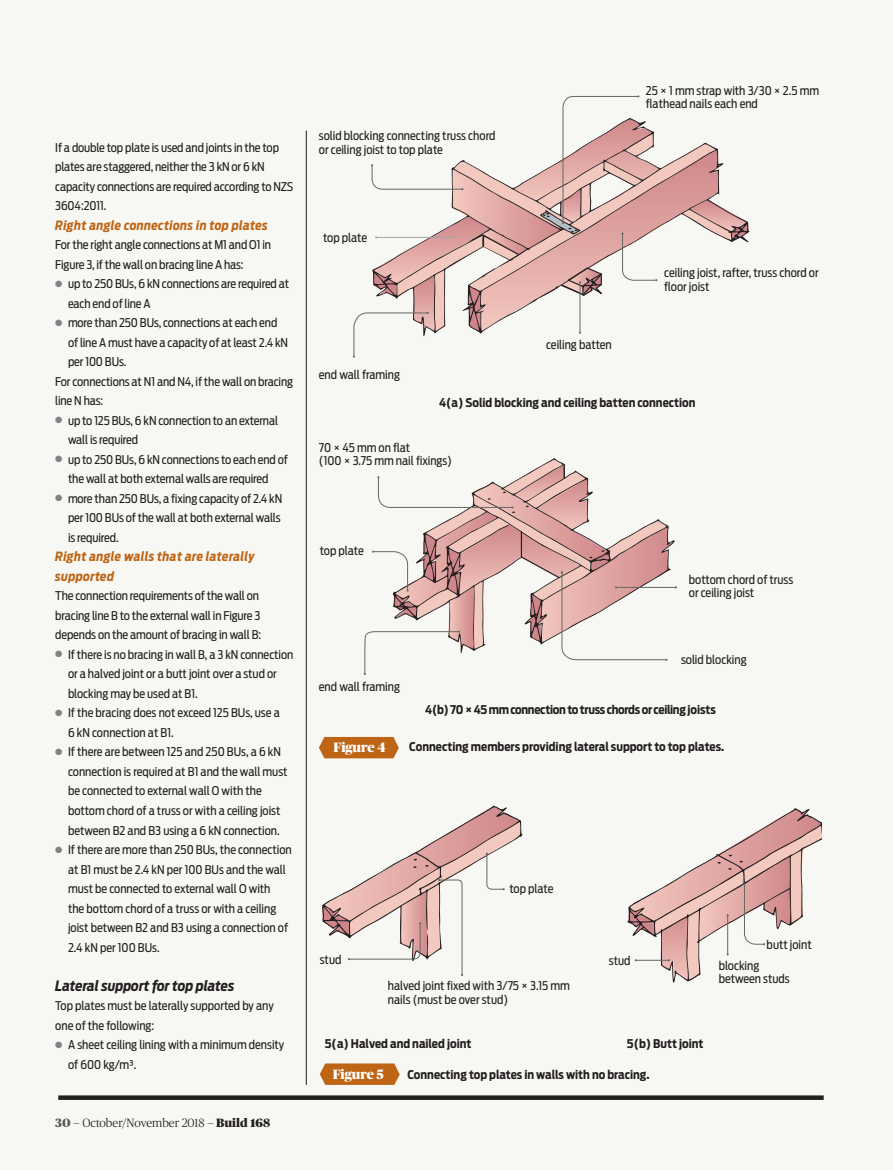
<style>
.page{position:relative;width:893px;height:1170px;background:#fff}
.page>*{position:absolute;margin:0;border:0;box-sizing:border-box;transform-origin:0 0}
.Right_stuff_-_Subhea{font:italic 700 14.25px "Antenna Cond";color:#231f20}
.t1{font:900 13.5px "Publico Banner";color:#fff}
.Right_Stuff___Subhea{font:italic 700 12.75px/19.5px "Antenna Cond";letter-spacing:.025em;color:#be6515}
.Right_Stuff___First{font:12px/19.5px "Antenna Cond";letter-spacing:-.01em;color:#231f20}
.Right_Stuff___Annota{font:12px/13.5px "Antenna Cond";color:#231f20}
.Right_Stuff___Captio{font:700 12px "Antenna Cond";color:#231f20}
.Right_Stuff___Annota-2{font:700 12px "Antenna Cond";letter-spacing:-.025em;color:#231f20}
.Right_Stuff___Annota-3{font:700 12px "Antenna Cond";color:#231f20}
.t2{font:300 12px "Publico Headline";color:#231f20}
.s1{font-family:"Publico Text";font-weight:700;font-size:9px;color:#808285}
.s2{font-weight:900;color:#57585a}
.s3{font-weight:900}
</style>
<div class="page">
<div style="left:0;top:0;width:893px;height:1169px;background:#f7f7f3"></div>
<svg style="left:660px;top:142px;width:90px;height:101px"></svg>
<svg style="left:319px;top:737px;width:80px;height:21px;background:#c16e23"></svg>
<svg style="left:364px;top:458px;width:313px;height:217px"></svg>
<svg style="left:320px;top:1063px;width:80px;height:21px;background:#c27128"></svg>
<svg style="left:322px;top:805px;width:201px;height:170px"></svg>
<svg style="left:627px;top:808px;width:194px;height:174px"></svg>
<svg style="left:58px;top:1095px;width:766px;height:4px;background:#393535"></svg>
<hr style="left:306px;top:130px;width:1px;height:954px;background:#231f20">
<svg style="left:353px;top:95px;width:307px;height:262px"></svg>
<p class="Right_Stuff___First" style="left:55px;top:137px;width:240px">If a double top plate is used and joints in the top plates are staggered, neither the 3 kN or 6 kN capacity connections are required according to NZS 3604:2011.</p>
<p class="Right_Stuff___Subhea" style="left:55px;top:215px;width:214px">Right angle connections in top plates</p>
<p class="Right_Stuff___First" style="left:55px;top:235px;width:217px">For the right angle connections at M1 and O1 in<br>Figure 3, if the wall on bracing line A has:</p>
<p class="Right_Stuff___First" style="left:68px;top:274px;width:223px;text-indent:-13px"><span class="s1">●</span> up to 250 BUs, 6 kN connections are required at each end of line A</p>
<p class="Right_Stuff___First" style="left:68px;top:313px;width:222px;text-indent:-13px"><span class="s1">●</span> more than 250 BUs, connections at each end of line A must have a capacity of at least 2.4 kN per 100 BUs.</p>
<p class="Right_Stuff___First" style="left:55px;top:371px;width:239px">For connections at N1 and N4, if the wall on bracing line N has:</p>
<p class="Right_Stuff___First" style="left:68px;top:410px;width:212px;text-indent:-13px"><span class="s1">●</span> up to 125 BUs, 6 kN connection to an external wall is required</p>
<p class="Right_Stuff___First" style="left:55px;top:449px;width:234px;text-align:center"><span class="s1">●</span> up to 250 BUs, 6 kN connections to each end of the wall at both external walls are required</p>
<p class="Right_Stuff___First" style="left:68px;top:488px;width:216px;text-indent:-13px"><span class="s1">●</span> more than 250 BUs, a fixing capacity of 2.4 kN per 100 BUs of the wall at both external walls is required.</p>
<p class="Right_Stuff___Subhea" style="left:55px;top:547px;width:201px">Right angle walls that are laterally supported</p>
<p class="Right_Stuff___First" style="left:55px;top:586px;width:207px">The connection requirements of the wall on bracing line B to the external wall in Figure 3 depends on the amount of bracing in wall B:</p>
<p class="Right_Stuff___First" style="left:68px;top:644px;width:227px;text-indent:-13px"><span class="s1">●</span> If there is no bracing in wall B, a 3 kN connection or a halved joint or a butt joint over a stud or blocking may be used at B1.</p>
<p class="Right_Stuff___First" style="left:68px;top:703px;width:213px;text-indent:-13px"><span class="s1">●</span> If the bracing does not exceed 125 BUs, use a<br>6 kN connection at B1.</p>
<p class="Right_Stuff___First" style="left:68px;top:742px;width:221px;text-indent:-13px"><span class="s1">●</span> If there are between 125 and 250 BUs, a 6 kN connection is required at B1 and the wall must be connected to external wall O with the bottom chord of a truss or with a ceiling joist between B2 and B3 using a 6 kN connection.</p>
<p class="Right_Stuff___First" style="left:68px;top:839px;width:225px;text-indent:-13px"><span class="s1">●</span> If there are more than 250 BUs, the connection at B1 must be 2.4 kN per 100 BUs and the wall must be connected to external wall O with<br>the bottom chord of a truss or with a ceiling joist between B2 and B3 using a connection of 2.4 kN per 100 BUs.</p>
<p class="Right_stuff_-_Subhea" style="left:55px;top:976px;width:181px">Lateral support for top plates</p>
<p class="Right_Stuff___First" style="left:55px;top:995px;width:220px">Top plates must be laterally supported by any one of the following:</p>
<p class="Right_Stuff___First" style="left:68px;top:1034px;width:218px;text-indent:-13px"><span class="s1">●</span> A sheet ceiling lining with a minimum density of 600 kg/m³.</p>
<p class="t2" style="left:55px;top:1114px;width:216px"><span class="s2">30</span> — October/November 2018 — <span class="s3">Build 168</span></p>
<p class="Right_Stuff___Annota" style="left:319px;top:129px;width:178px">solid blocking connecting truss chord or ceiling joist to top plate</p>
<p class="Right_Stuff___Annota" style="left:323px;top:231px;width:46px">top plate</p>
<p class="Right_Stuff___Annota" style="left:319px;top:368px;width:83px">end wall framing</p>
<p class="Right_Stuff___Annota" style="left:646px;top:84px;width:175px">25 × 1 mm strap with 3/30 × 2.5 mm flathead nails each end</p>
<p class="Right_Stuff___Annota" style="left:546px;top:337px;width:67px">ceiling batten</p>
<p class="Right_Stuff___Annota" style="left:664px;top:266px;width:156px">ceiling joist, rafter, truss chord or floor joist</p>
<p class="Right_Stuff___Captio" style="left:439px;top:395px;width:258px">4(a) Solid blocking and ceiling batten connection</p>
<p class="Right_Stuff___Annota" style="left:319px;top:440px;width:135px">70 × 45 mm on flat<br>(100 × 3.75 mm nail fixings)</p>
<p class="Right_Stuff___Annota" style="left:320px;top:544px;width:46px">top plate</p>
<p class="Right_Stuff___Annota" style="left:319px;top:680px;width:83px">end wall framing</p>
<p class="Right_Stuff___Annota" style="left:689px;top:573px;width:106px">bottom chord of truss or ceiling joist</p>
<p class="Right_Stuff___Annota" style="left:681px;top:652px;width:67px">solid blocking</p>
<p class="Right_Stuff___Annota-2" style="left:425px;top:702px;width:292px">4(b) 70 × 45 mm connection to truss chords or ceiling joists</p>
<p class="t1" style="left:333px;top:737px;width:54px">Figure 4</p>
<p class="Right_Stuff___Captio" style="left:409px;top:739px;width:317px">Connecting members providing lateral support to top plates.</p>
<p class="Right_Stuff___Annota" style="left:509px;top:881px;width:46px">top plate</p>
<p class="Right_Stuff___Annota" style="left:320px;top:952px;width:23px">stud</p>
<p class="Right_Stuff___Annota" style="left:609px;top:953px;width:23px">stud</p>
<p class="Right_Stuff___Annota" style="left:388px;top:979px;width:183px">halved joint fixed with 3/75 × 3.15 mm nails (must be over stud)</p>
<p class="Right_Stuff___Annota-3" style="left:325px;top:1036px;width:148px">5(a) Halved and nailed joint</p>
<p class="Right_Stuff___Annota-3" style="left:627px;top:1036px;width:78px">5(b) Butt joint</p>
<p class="t1" style="left:333px;top:1064px;width:53px">Figure 5</p>
<p class="Right_Stuff___Captio" style="left:407px;top:1067px;width:244px">Connecting top plates in walls with no bracing.</p>
<p class="Right_Stuff___Annota" style="left:767px;top:937px;width:47px">butt joint</p>
<p class="Right_Stuff___Annota" style="left:719px;top:958px;width:73px">blocking between studs</p>
</div>
